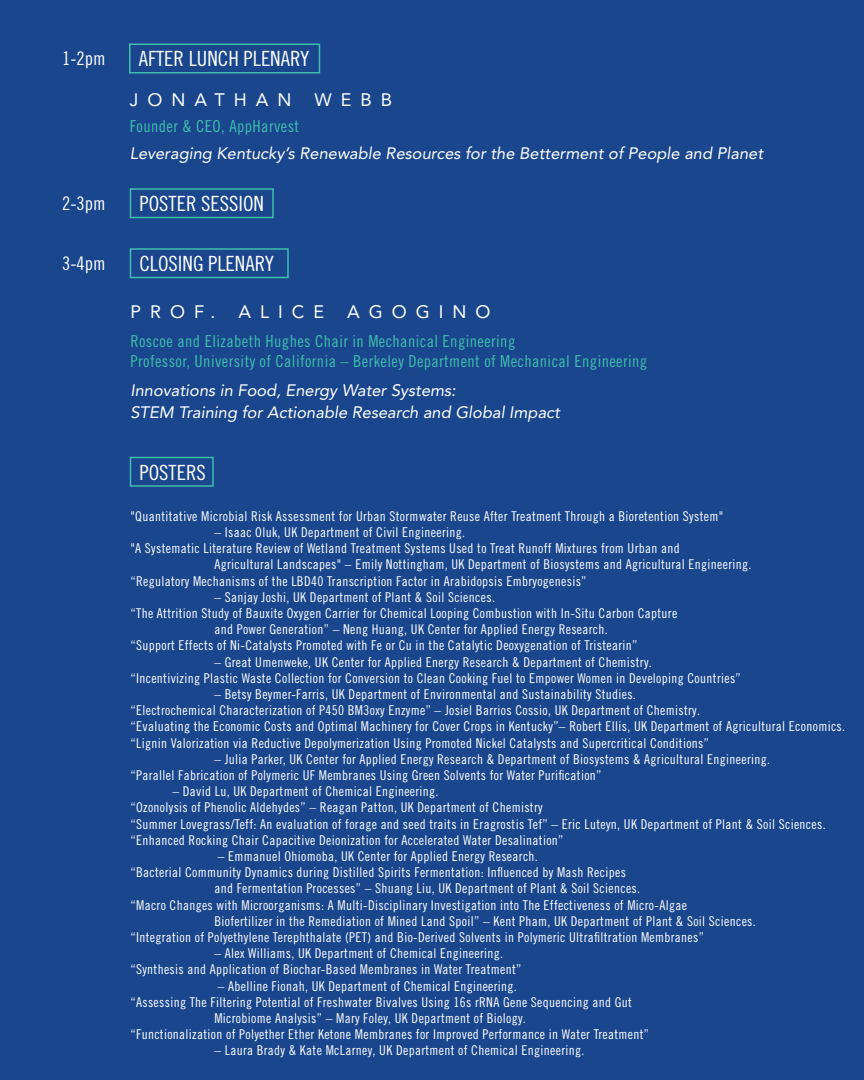
<style>
.page{position:relative;width:864px;height:1080px;background:#fff}
.page>*{position:absolute;margin:0;border:0;box-sizing:border-box;transform-origin:0 0}
.t1{font:21px "Trade Gothic LT Pro Cn 18";color:#fff}
.t2{font:18.75px "Trade Gothic LT Pro Cn 18";color:#fff}
.t3{font:18px "Avenir LT Std";letter-spacing:.5em;color:#fff}
.t4{font:italic 16.5px/22.5px "Avenir LT Std";color:#fff}
.t5{font:16.5px/19.8px "Trade Gothic LT Pro Cn 18";letter-spacing:.025em;color:#3fbeac}
.t6{font:13.5px/16.2px "Trade Gothic LT Pro Cn 18";letter-spacing:.025em;color:#fff}
</style>
<div class="page">
<div style="left:0;top:0;width:864px;height:1079px;background:#19468d"></div>
<div style="left:129px;top:44px;width:191px;height:30px;border:2px solid #3fbeac"></div>
<div style="left:130px;top:188px;width:144px;height:30px;border:2px solid #3fbeac"></div>
<div style="left:130px;top:248px;width:159px;height:30px;border:2px solid #3fbeac"></div>
<div style="left:130px;top:457px;width:84px;height:30px;border:2px solid #3fbeac"></div>
<h2 class="t2" style="left:62px;top:48px;width:45px">1-2pm</h2>
<h1 class="t1" style="left:139px;top:46px;width:172px">AFTER LUNCH PLENARY</h1>
<h3 class="t3" style="left:130px;top:90px;width:163px">JONATHAN</h3>
<h3 class="t3" style="left:314px;top:90px;width:79px">WEBB</h3>
<p class="t5" style="left:130px;top:116px;width:171px">Founder &amp; CEO, AppHarvest</p>
<p class="t4" style="left:130px;top:142px;width:635px">Leveraging Kentucky’s Renewable Resources for the Betterment of People and Planet</p>
<h2 class="t2" style="left:62px;top:192px;width:45px">2-3pm</h2>
<h1 class="t1" style="left:139px;top:191px;width:126px">POSTER SESSION</h1>
<h2 class="t2" style="left:62px;top:252px;width:45px">3-4pm</h2>
<h1 class="t1" style="left:139px;top:251px;width:136px">CLOSING PLENARY</h1>
<h3 class="t3" style="left:131px;top:301px;width:86px">PROF.</h3>
<h3 class="t3" style="left:238px;top:301px;width:87px">ALICE</h3>
<h3 class="t3" style="left:347px;top:301px;width:145px">AGOGINO</h3>
<p class="t5" style="left:130px;top:331px;width:518px">Roscoe and Elizabeth Hughes Chair in Mechanical Engineering<br>Professor, University of California – Berkeley Department of Mechanical Engineering</p>
<p class="t4" style="left:130px;top:379px;width:431px">Innovations in Food, Energy Water Systems:<br>STEM Training for Actionable Research and Global Impact</p>
<h1 class="t1" style="left:139px;top:460px;width:68px">POSTERS</h1>
<p class="t6" style="left:130px;top:508px;width:594px">"Quantitative Microbial Risk Assessment for Urban Stormwater Reuse After Treatment Through a Bioretention System"</p>
<p class="t6" style="left:214px;top:524px;width:252px">– Isaac Oluk, UK Department of Civil Engineering.</p>
<p class="t6" style="left:130px;top:540px;width:551px">"A Systematic Literature Review of Wetland Treatment Systems Used to Treat Runoff Mixtures from Urban and</p>
<p class="t6" style="left:214px;top:556px;width:539px">Agricultural Landscapes" – Emily Nottingham, UK Department of Biosystems and Agricultural Engineering.</p>
<p class="t6" style="left:130px;top:573px;width:458px">“Regulatory Mechanisms of the LBD40 Transcription Factor in Arabidopsis Embryogenesis”</p>
<p class="t6" style="left:214px;top:589px;width:282px">– Sanjay Joshi, UK Department of Plant &amp; Soil Sciences.</p>
<p class="t6" style="left:130px;top:605px;width:548px">“The Attrition Study of Bauxite Oxygen Carrier for Chemical Looping Combustion with In-Situ Carbon Capture</p>
<p class="t6" style="left:214px;top:621px;width:395px">and Power Generation” – Neng Huang, UK Center for Applied Energy Research.</p>
<p class="t6" style="left:130px;top:637px;width:508px">“Support Effects of Ni-Catalysts Promoted with Fe or Cu in the Catalytic Deoxygenation of Tristearin”</p>
<p class="t6" style="left:130px;top:654px;width:612px;text-align:center">– Great Umenweke, UK Center for Applied Energy Research &amp; Department of Chemistry.<br>“Incentivizing Plastic Waste Collection for Conversion to Clean Cooking Fuel to Empower Women in Developing Countries”</p>
<p class="t6" style="left:130px;top:686px;width:716px;text-indent:84px">– Betsy Beymer-Farris, UK Department of Environmental and Sustainability Studies.<br>“Electrochemical Characterization of P450 BM3oxy Enzyme” – Josiel Barrios Cossio, UK Department of Chemistry.<br>“Evaluating the Economic Costs and Optimal Machinery for Cover Crops in Kentucky”– Robert Ellis, UK Department of Agricultural Economics. “Lignin Valorization via Reductive Depolymerization Using Promoted Nickel Catalysts and Supercritical Conditions”</p>
<p class="t6" style="left:130px;top:751px;width:641px;text-indent:84px">– Julia Parker, UK Center for Applied Energy Research &amp; Department of Biosystems &amp; Agricultural Engineering. “Parallel Fabrication of Polymeric UF Membranes Using Green Solvents for Water Purification”</p>
<p class="t6" style="left:130px;top:783px;width:697px;text-indent:42px">– David Lu, UK Department of Chemical Engineering.<br>“Ozonolysis of Phenolic Aldehydes” – Reagan Patton, UK Department of Chemistry<br>“Summer Lovegrass/Teff: An evaluation of forage and seed traits in Eragrostis Tef” – Eric Luteyn, UK Department of Plant &amp; Soil Sciences. “Enhanced Rocking Chair Capacitive Deionization for Accelerated Water Desalination”</p>
<p class="t6" style="left:218px;top:848px;width:322px">– Emmanuel Ohiomoba, UK Center for Applied Energy Research.</p>
<p class="t6" style="left:130px;top:864px;width:497px">“Bacterial Community Dynamics during Distilled Spirits Fermentation: Influenced by Mash Recipes</p>
<p class="t6" style="left:214px;top:880px;width:427px">and Fermentation Processes” – Shuang Liu, UK Department of Plant &amp; Soil Sciences.</p>
<p class="t6" style="left:130px;top:897px;width:558px">“Macro Changes with Microorganisms: A Multi-Disciplinary Investigation into The Effectiveness of Micro-Algae</p>
<p class="t6" style="left:214px;top:913px;width:543px">Biofertilizer in the Remediation of Mined Land Spoil” – Kent Pham, UK Department of Plant &amp; Soil Sciences.</p>
<p class="t6" style="left:130px;top:929px;width:575px">“Integration of Polyethylene Terephthalate (PET) and Bio-Derived Solvents in Polymeric Ultrafiltration Membranes”</p>
<p class="t6" style="left:130px;top:945px;width:392px;text-indent:84px">– Alex Williams, UK Department of Chemical Engineering. “Synthesis and Application of Biochar-Based Membranes in Water Treatment”</p>
<p class="t6" style="left:218px;top:978px;width:301px">– Abelline Fionah, UK Department of Chemical Engineering.</p>
<p class="t6" style="left:130px;top:994px;width:503px">“Assessing The Filtering Potential of Freshwater Bivalves Using 16s rRNA Gene Sequencing and Gut</p>
<p class="t6" style="left:214px;top:1010px;width:313px">Microbiome Analysis” – Mary Foley, UK Department of Biology.</p>
<p class="t6" style="left:130px;top:1026px;width:520px">“Functionalization of Polyether Ether Ketone Membranes for Improved Performance in Water Treatment”</p>
<p class="t6" style="left:214px;top:1042px;width:372px">– Laura Brady &amp; Kate McLarney, UK Department of Chemical Engineering.</p>
</div>
